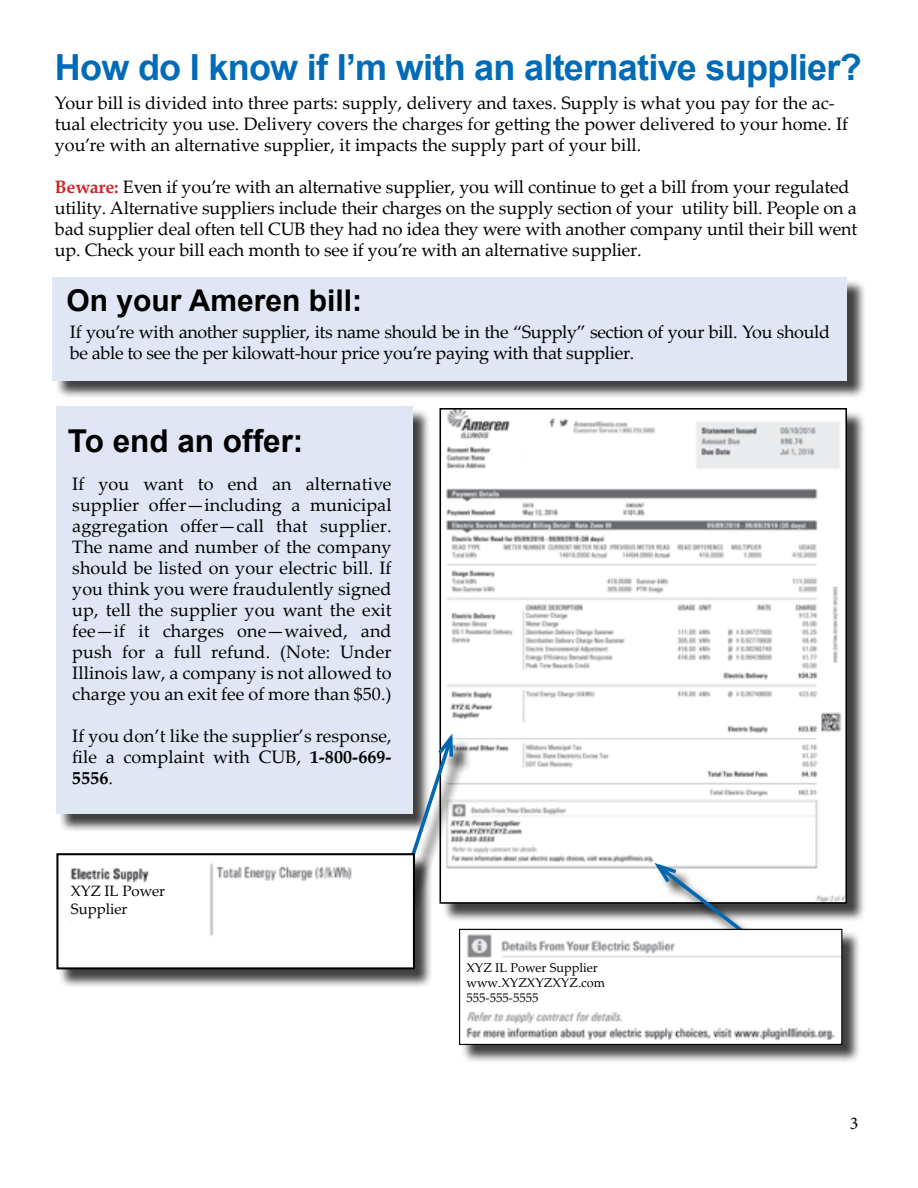
<style>
.page{position:relative;width:918px;height:1188px;background:#fff}
.page>*{position:absolute;margin:0;border:0;box-sizing:border-box;transform-origin:0 0}
.t1{font:700 36px "Arial";letter-spacing:-.02em;color:#006cb7}
.t2{font:700 31.5px "Arial";color:#000}
.t3{font:700 30px "Arial";color:#000}
.t4{font:18px/21px "Palatino Linotype";letter-spacing:-.01em;color:#000}
.t5{font:18px "Minion Pro";color:#000}
.t6{font:15px/18px "Palatino Linotype";color:#000}
.t7{font:12.75px/15.3px "Palatino Linotype";color:#000}
.s1{font-weight:700;color:#d2232a}
.s2{font-weight:700}
</style>
<div class="page">
<div style="left:55px;top:279px;width:812px;height:120px;background:#000;opacity:.75"></div>
<div style="left:53px;top:277px;width:794px;height:104px;background:#e0e6f4"></div>
<div style="left:59px;top:409px;width:372px;height:423px;background:#000;opacity:.75"></div>
<div style="left:56px;top:406px;width:357px;height:408px;background:#e0e6f4"></div>
<div style="left:442px;top:411px;width:423px;height:511px;background:#000;opacity:.75"></div>
<img style="left:443px;top:411px;width:401px;height:490px">
<div style="left:440px;top:408px;width:407px;height:496px;border:2px solid #000"></div>
<div style="left:657px;top:866px;width:181px;height:144px;background:#000;opacity:.75"></div>
<svg style="left:650px;top:860px;width:174px;height:69px"></svg>
<div style="left:462px;top:931px;width:399px;height:132px;background:#000;opacity:.75"></div>
<img style="left:462px;top:931px;width:378px;height:112px">
<div style="left:459px;top:929px;width:383px;height:116px;border:1px solid #000"></div>
<div style="left:466px;top:962px;width:147px;height:48px;background:#fff"></div>
<div style="left:392px;top:737px;width:79px;height:205px;background:#000;opacity:.75"></div>
<svg style="left:386px;top:729px;width:69px;height:199px"></svg>
<div style="left:59px;top:856px;width:375px;height:132px;background:#000;opacity:.75"></div>
<img style="left:59px;top:856px;width:353px;height:110px">
<div style="left:56px;top:853px;width:359px;height:116px;border:2px solid #000"></div>
<div style="left:71px;top:885px;width:116px;height:53px;background:#fff"></div>
<h1 class="t1" style="left:55px;top:44px;width:808px">How do I know if I’m with an alternative supplier?</h1>
<p class="t4" style="left:55px;top:91px;width:795px">Your bill is divided into three parts: supply, delivery and taxes. Supply is what you pay for the ac&shy;tual electricity you use. Delivery covers the charges for getting the power delivered to your home. If you’re with an alternative supplier, it impacts the supply part of your bill.</p>
<p class="t4" style="left:55px;top:175px;width:804px"><span class="s1">Beware:</span> Even if you’re with an alternative supplier, you will continue to get a bill from your regulated utility. Alternative suppliers include their charges on the supply section of your utility bill. People on a bad supplier deal often tell CUB they had no idea they were with another company until their bill went up. Check your bill each month to see if you’re with an alternative supplier.</p>
<h3 class="t3" style="left:67px;top:280px;width:297px">On your Ameren bill:</h3>
<p class="t4" style="left:70px;top:321px;width:762px">If you’re with another supplier, its name should be in the “Supply” section of your bill. You should be able to see the per kilowatt-hour price you’re paying with that supplier.</p>
<h2 class="t2" style="left:68px;top:420px;width:237px">To end an offer:</h2>
<p class="t4" style="left:72px;top:473px;width:321px;text-align:justify">If you want to end an alternative supplier offer—including a municipal aggregation offer—call that supplier.<br>The name and number of the company should be listed on your electric bill. If you think you were fraudulently signed up, tell the supplier you want the exit fee—if it charges one—waived, and push for a full refund. (Note: Under Illinois law, a company is not allowed to charge you an exit fee of more than $50.)</p>
<p class="t4" style="left:72px;top:725px;width:321px;text-align:justify">If you don’t like the supplier’s response, file a complaint with CUB, <span class="s2">1-800-669- 5556</span>.</p>
<p class="t6" style="left:71px;top:881px;width:96px">XYZ IL Power<br>Supplier</p>
<p class="t7" style="left:466px;top:959px;width:140px">XYZ IL Power Supplier www.XYZXYZXYZ.com<br>555-555-5555</p>
<p class="t5" style="left:850px;top:1111px;width:10px">3</p>
</div>
